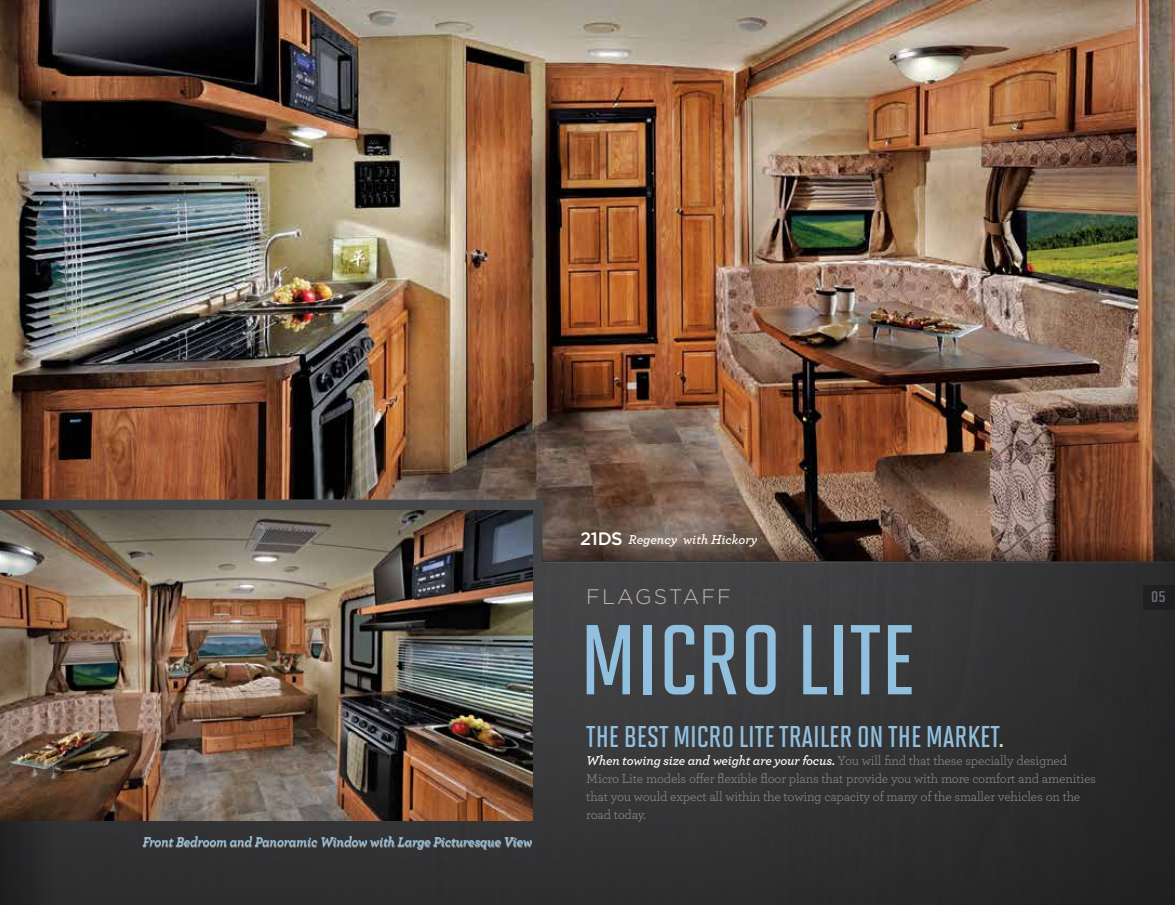
<style>
.page{position:relative;width:1175px;height:905px;background:#fff}
.page>*{position:absolute;margin:0;border:0;box-sizing:border-box;transform-origin:0 0}
.t1{font:98.85px "Solano Gothic MVB Sb Cap";color:#91c0df}
.t2{font:30px "Solano Gothic MVB Sb Cap";color:#91c0df}
.t3{font:300 21px "Gotham";letter-spacing:.1em;color:#c3b6ad}
.t4{font:18px "Solano Gothic MVB Sb SC";color:#6d6e71}
.t5{font:13.5px/18px "Archer";letter-spacing:-.015em;color:#8d8887}
.t6{font:italic 600 13.5px "Archer";letter-spacing:-.01em;color:#91c0df}
.t7{font:italic 600 13.5px "Archer";color:#fff}
.s1{font-family:"Gotham";font-weight:500;font-style:normal;font-size:18px}
.s2{color:#c9e2ae}
.s3{font-weight:600;font-style:italic;color:#fff}
</style>
<div class="page">
<div style="left:0;top:0;width:1174px;height:904px;background:#000;opacity:.75"></div>
<div style="left:0;top:0;width:83px;height:904px;background:#2a2a2b"></div>
<img style="left:0;top:0;width:1174px;height:561px">
<img style="left:0;top:510px;width:532px;height:311px">
<svg style="left:542px;top:541px;width:632px;height:20px;background:#574035"></svg>
<hr style="left:542px;top:561px;width:632px;height:1px;background:#bcbec0">
<div style="left:143px;top:836px;width:388px;height:13px;background:#e0e1e2;opacity:.75"></div>
<div style="left:1142px;top:585px;width:32px;height:24px;background:#1e1f21"></div>
<p class="t6" style="left:143px;top:831px;width:391px">Front Bedroom and Panoramic Window with Large Picturesque View</p>
<p class="t7" style="left:580px;top:529px;width:179px"><span class="s1">21DS</span> Regency with Hickory</p>
<h3 class="t3" style="left:586px;top:585px;width:146px">FLAGSTAFF</h3>
<h3 class="t4" style="left:1151px;top:586px;width:16px">05</h3>
<h1 class="t1" style="left:580px;top:605px;width:337px">MICRO LITE</h1>
<h2 class="t2" style="left:586px;top:720px;width:419px">THE BEST MICRO LITE TRAILER ON THE MARKET<span class="s2">.</span></h2>
<p class="t5" style="left:586px;top:750px;width:511px"><span class="s3">When towing size and weight are your focus.</span> You will find that these specially designed Micro Lite models offer flexible floor plans that provide you with more comfort and amenities that you would expect all within the towing capacity of many of the smaller vehicles on the road today.</p>
</div>
